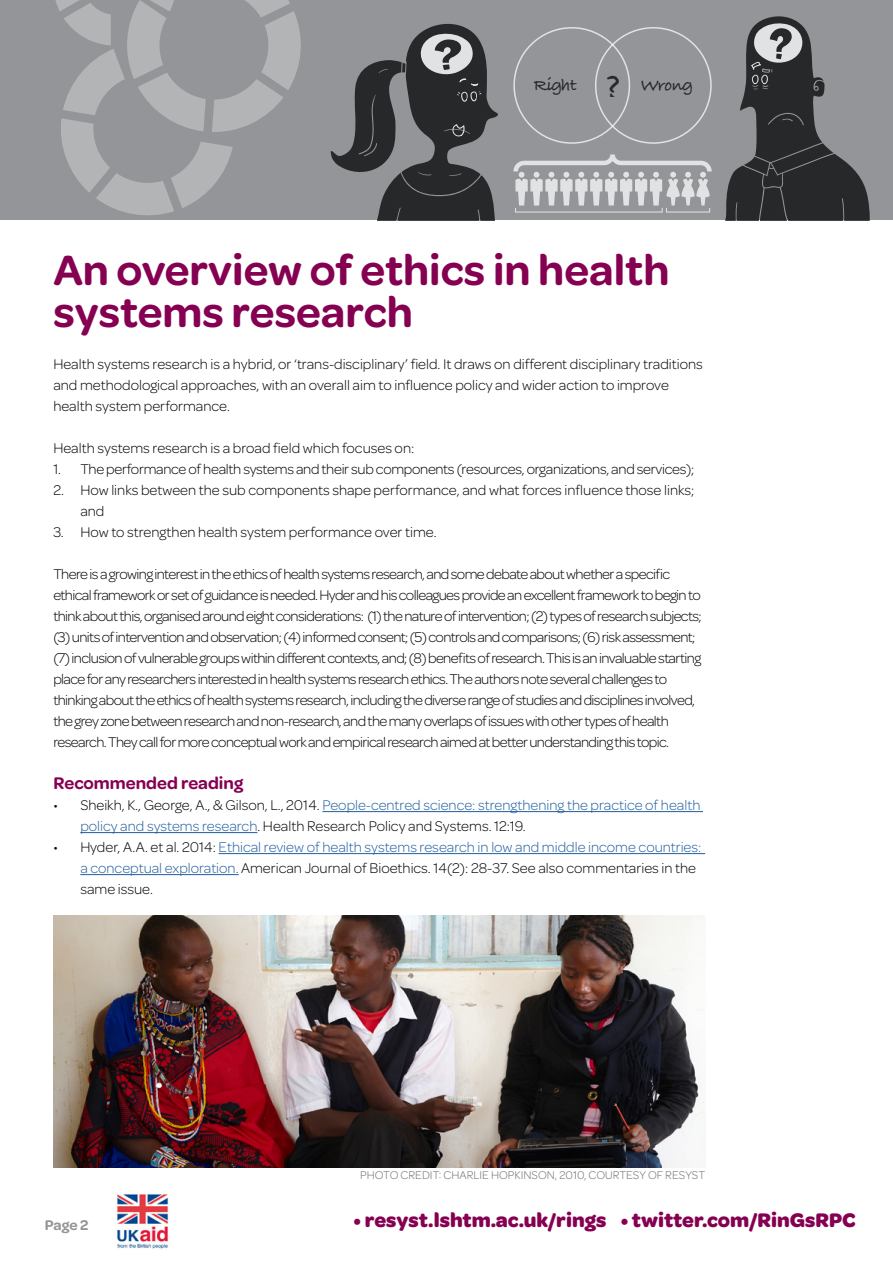
<style>
.page{position:relative;width:893px;height:1263px;background:#fff}
.page>*{position:absolute;margin:0;border:0;box-sizing:border-box;transform-origin:0 0}
.t1{font:600 45px/42px "Omnes";color:#860052}
.t2{font:700 21px "Omnes";color:#860052}
.t3{font:600 18px "Omnes";color:#860052}
.t4{font:700 18px "Bradley Hand ITCTT";letter-spacing:-.02em;color:#000}
.t5{font:300 15px/21px "Omnes";letter-spacing:-.04em;color:#000}
.t6{font:300 15px/21px "Omnes";color:#000}
.t7{font:300 15px/21px "Omnes";color:#215e9e}
.t8{font:300 15px "Omnes";letter-spacing:-.02em;color:#000}
.t9{font:600 15px "Omnes";color:#939598}
.t10{font:300 12px "Omnes";color:#6d6e71}
.s1{font-size:38.85px}
.s2{color:#000}
.s3{color:#215e9e}
</style>
<div class="page">
<div style="left:0;top:0;width:893px;height:220px;background:#939598"></div>
<svg style="left:55px;top:0;width:246px;height:216px"></svg>
<img style="left:117px;top:1194px;width:52px;height:55px">
<svg style="left:330px;top:23px;width:168px;height:197px"></svg>
<svg style="left:725px;top:16px;width:145px;height:204px"></svg>
<svg style="left:513px;top:154px;width:199px;height:59px"></svg>
<div style="left:513px;top:27px;width:117px;height:117px;border:2px solid #fff;border-radius:50%"></div>
<div style="left:595px;top:27px;width:117px;height:117px;border:2px solid #fff;border-radius:50%"></div>
<img style="left:54px;top:915px;width:651px;height:252px">
<hr style="left:322px;top:811px;width:381px;height:1px;background:#215e9e">
<hr style="left:80px;top:832px;width:177px;height:1px;background:#215e9e">
<hr style="left:219px;top:853px;width:486px;height:1px;background:#215e9e">
<hr style="left:80px;top:874px;width:159px;height:1px;background:#215e9e">
<p class="t4" style="left:534px;top:71px;width:161px">Right <span class="s1">?</span> Wrong</p>
<h1 class="t1" style="left:53px;top:247px;width:618px">An overview of ethics in health systems research</h1>
<p class="t6" style="left:53px;top:353px;width:651px">Health systems research is a hybrid, or ‘trans-disciplinary’ field. It draws on different disciplinary traditions and methodological approaches, with an overall aim to influence policy and wider action to improve health system performance.</p>
<p class="t6" style="left:53px;top:437px;width:362px">Health systems research is a broad field which focuses on:</p>
<p class="t8" style="left:53px;top:459px;width:642px">1. The performance of health systems and their sub components (resources, organizations, and services);</p>
<p class="t6" style="left:80px;top:479px;width:616px;text-indent:-27px">2. How links between the sub components shape performance, and what forces influence those links; and</p>
<p class="t6" style="left:53px;top:521px;width:385px">3. How to strengthen health system performance over time.</p>
<p class="t5" style="left:53px;top:563px;width:650px">There is a growing interest in the ethics of health systems research, and some debate about whether a specific ethical framework or set of guidance is needed. Hyder and his colleagues provide an excellent framework to begin to think about this, organised around eight considerations: (1) the nature of intervention; (2) types of research subjects; (3) units of intervention and observation; (4) informed consent; (5) controls and comparisons; (6) risk assessment; (7) inclusion of vulnerable groups within different contexts, and; (8) benefits of research. This is an invaluable starting place for any researchers interested in health systems research ethics. The authors note several challenges to thinking about the ethics of health systems research, including the diverse range of studies and disciplines involved, the grey zone between research and non-research, and the many overlaps of issues with other types of health research. They call for more conceptual work and empirical research aimed at better understanding this topic.</p>
<p class="t3" style="left:53px;top:770px;width:191px">Recommended reading</p>
<p class="t7" style="left:80px;top:794px;width:622px;text-indent:-27px"><span class="s2">• Sheikh, K., George, A., &amp; Gilson, L., 2014.</span> People-centred science: strengthening the practice of health policy and systems research<span class="s2">. Health Research Policy and Systems. 12:19.</span></p>
<p class="t6" style="left:80px;top:836px;width:622px;text-indent:-27px">• Hyder, A.A. et al. 2014: <span class="s3">Ethical review of health systems research in low and middle income countries: a conceptual exploration.</span> American Journal of Bioethics. 14(2): 28-37. See also commentaries in the same issue.</p>
<p class="t9" style="left:45px;top:1214px;width:45px">Page 2</p>
<p class="t10" style="left:360px;top:1167px;width:346px">PHOTO CREDIT: CHARLIE HOPKINSON, 2010, COURTESY OF RESYST</p>
<h2 class="t2" style="left:354px;top:1204px;width:504px">• resyst.lshtm.ac.uk/rings • twitter.com/RinGsRPC</h2>
</div>
